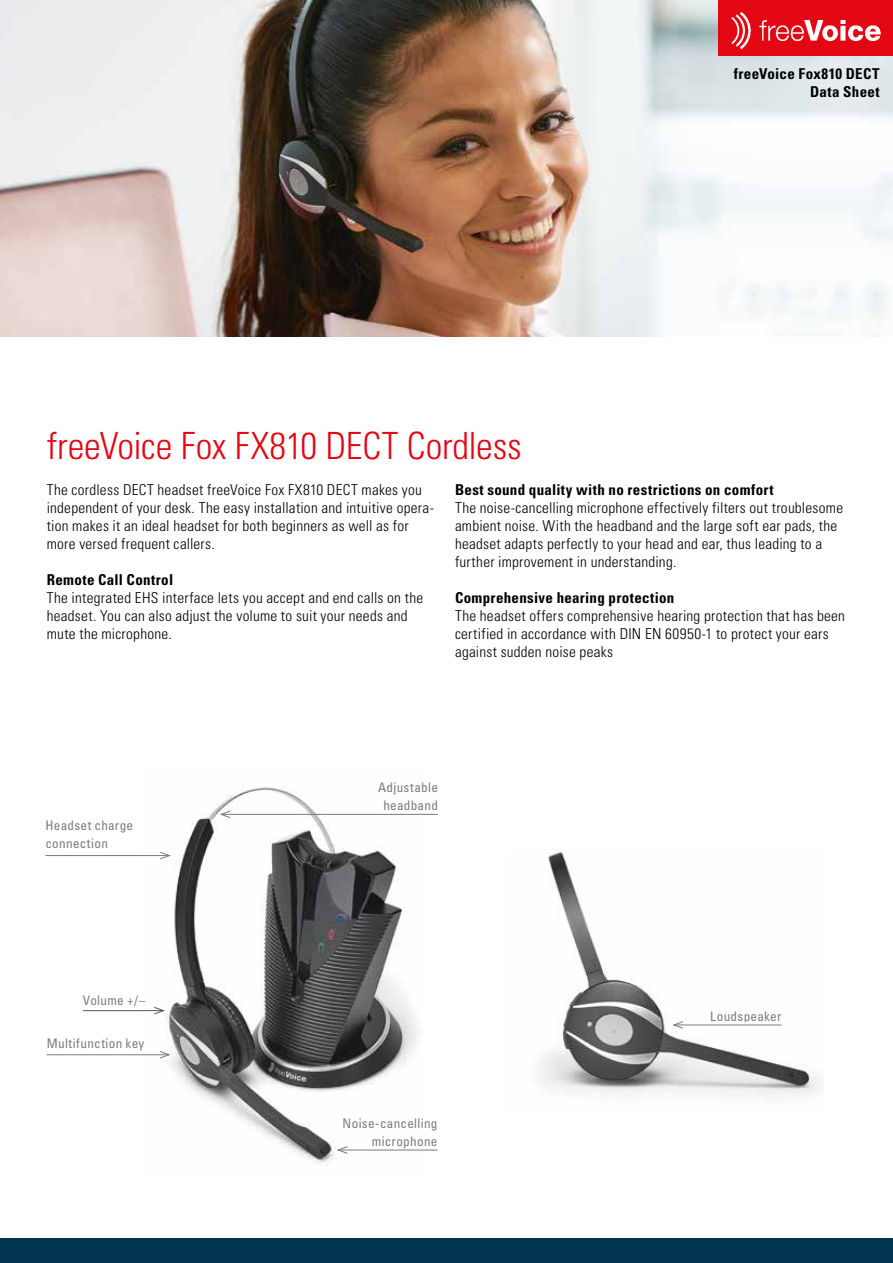
<style>
.page{position:relative;width:893px;height:1263px;background:#fff}
.page>*{position:absolute;margin:0;border:0;box-sizing:border-box;transform-origin:0 0}
.t1{font:300 condensed 37.5px "Univers LT Std";letter-spacing:-.005em;color:#e30613}
.t2{font:300 condensed 15px/18px "Univers LT Std";letter-spacing:.015em;color:#000}
.t3{font:700 condensed 15px/18px "Univers LT Std";letter-spacing:.02em;color:#000;text-align:right}
.t4{font:condensed 13.2px/18px "Univers LT Std";letter-spacing:.025em;color:#7c7b7b;text-align:center}
</style>
<div class="page">
<img style="left:0;top:0;width:893px;height:336px">
<div style="left:0;top:1238px;width:893px;height:25px;background:#003450"></div>
<div style="left:719px;top:0;width:174px;height:55px;background:#e30613"></div>
<img style="left:731px;top:12px;width:150px;height:38px">
<img style="left:166px;top:787px;width:262px;height:379px">
<img style="left:541px;top:849px;width:279px;height:247px">
<hr style="left:83px;top:1010px;width:80px;height:1px;background:#575756">
<svg style="left:153px;top:1007px;width:12px;height:8px"></svg>
<hr style="left:221px;top:814px;width:217px;height:1px;background:#7c7b7b">
<svg style="left:219px;top:810px;width:12px;height:9px"></svg>
<hr style="left:338px;top:1150px;width:100px;height:1px;background:#7c7b7b">
<svg style="left:336px;top:1146px;width:12px;height:8px"></svg>
<div style="left:43px;top:1048px;width:131px;height:14px;background:#fff"></div>
<hr style="left:47px;top:1054px;width:122px;height:1px;background:#7c7b7b">
<svg style="left:159px;top:1051px;width:12px;height:8px"></svg>
<div style="left:669px;top:1018px;width:116px;height:14px;background:#fff"></div>
<hr style="left:674px;top:1024px;width:108px;height:1px;background:#7c7b7b">
<svg style="left:672px;top:1021px;width:12px;height:8px"></svg>
<div style="left:42px;top:848px;width:132px;height:14px;background:#fff"></div>
<hr style="left:45px;top:855px;width:124px;height:1px;background:#7c7b7b">
<svg style="left:160px;top:851px;width:11px;height:9px"></svg>
<h1 class="t1" style="left:47px;top:423px;width:477px">freeVoice Fox FX810 DECT Cordless</h1>
<p class="t3" style="left:734px;top:65px;width:147px">freeVoice Fox810 DECT<br>Data Sheet</p>
<p class="t2" style="left:47px;top:481px;width:389px">The cordless DECT headset freeVoice Fox FX810 DECT makes you independent of your desk. The easy installation and intuitive opera&shy;tion makes it an ideal headset for both beginners as well as for more versed frequent callers.</p>
<p class="t3" style="left:47px;top:571px;width:128px">Remote Call Control</p>
<p class="t2" style="left:47px;top:589px;width:378px">The integrated EHS interface lets you accept and end calls on the headset. You can also adjust the volume to suit your needs and mute the microphone.</p>
<p class="t3" style="left:455px;top:481px;width:320px">Best sound quality with no restrictions on comfort</p>
<p class="t2" style="left:455px;top:499px;width:390px">The noise-cancelling microphone effectively filters out troublesome ambient noise. With the headband and the large soft ear pads, the headset adapts perfectly to your head and ear, thus leading to a further improvement in understanding.</p>
<p class="t3" style="left:455px;top:589px;width:221px">Comprehensive hearing protection</p>
<p class="t2" style="left:455px;top:607px;width:392px">The headset offers comprehensive hearing protection that has been certified in accordance with DIN EN 60950-1 to protect your ears against sudden noise peaks</p>
<p class="t4" style="left:45px;top:816px;width:89px;text-align:left">Headset charge connection</p>
<p class="t4" style="left:378px;top:778px;width:61px">Adjustable headband</p>
<p class="t4" style="left:83px;top:991px;width:64px">Volume +/–</p>
<p class="t4" style="left:47px;top:1034px;width:99px">Multifunction key</p>
<p class="t4" style="left:343px;top:1114px;width:96px;text-align:right">Noise-cancelling microphone</p>
<p class="t4" style="left:710px;top:1007px;width:73px">Loudspeaker</p>
</div>
